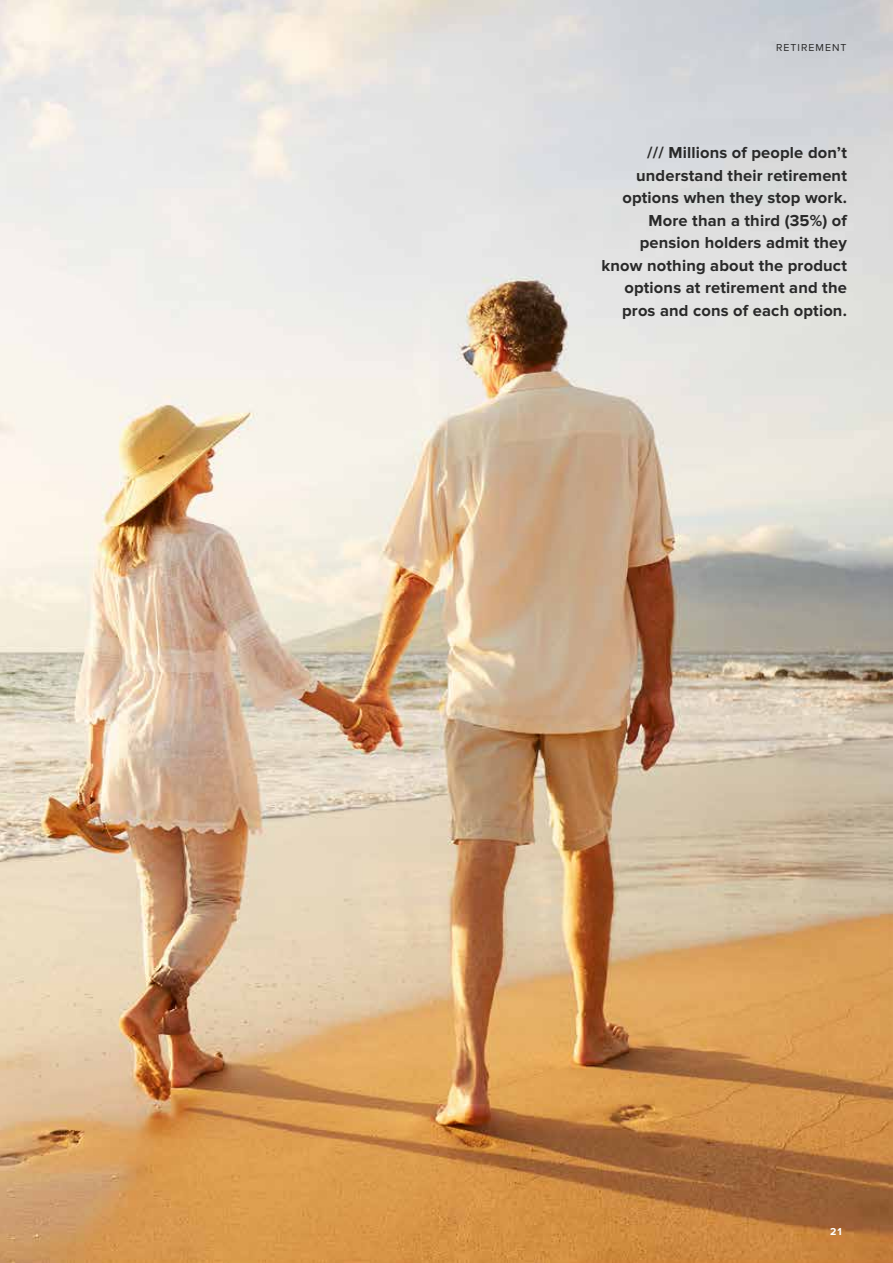
<style>
.page{position:relative;width:893px;height:1263px;background:#fff}
.page>*{position:absolute;margin:0;border:0;box-sizing:border-box;transform-origin:0 0}
.t1{font:700 16.5px/22.5px "Proxima Nova";letter-spacing:.01em;color:#292929;text-align:right}
.t2{font:10.5px "Proxima Nova";letter-spacing:.1em;color:#292929}
.t3{font:700 10.5px "Proxima Nova";color:#fff}
</style>
<div class="page">
<img style="left:0;top:0;width:893px;height:1263px">
<p class="t2" style="left:776px;top:41px;width:72px">RETIREMENT</p>
<p class="t1" style="left:602px;top:142px;width:247px">/// Millions of people don’t understand their retirement options when they stop work.<br>More than a third (35%) of pension holders admit they know nothing about the product options at retirement and the pros and cons of each option.</p>
<p class="t3" style="left:830px;top:1225px;width:13px">21</p>
</div>
